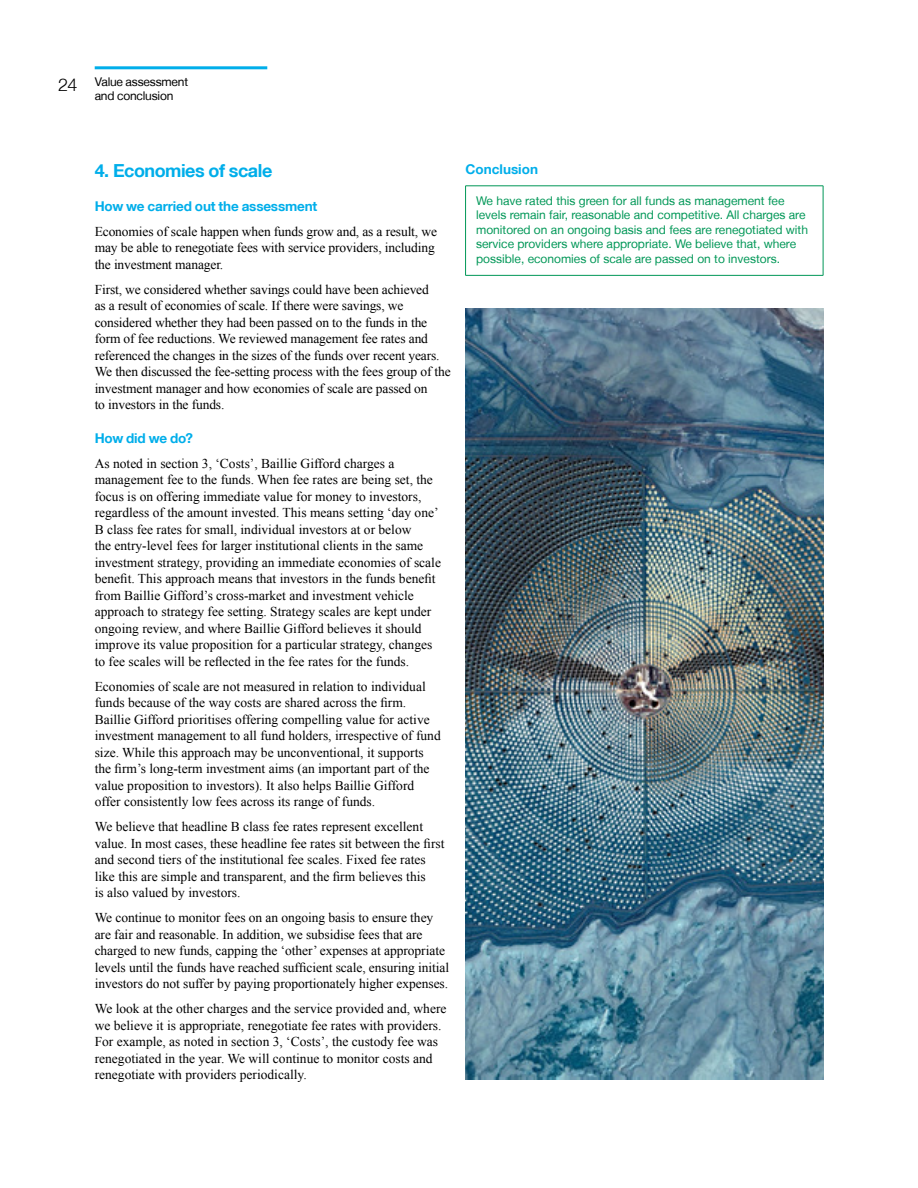
<style>
.page{position:relative;width:918px;height:1188px;background:#fff}
.page>*{position:absolute;margin:0;border:0;box-sizing:border-box;transform-origin:0 0}
.t1{font:700 18px "Helvetica Neue LT";letter-spacing:-.025em;color:#00aeea}
.t2{font:300 18px "Helvetica Neue LT";color:#000}
.t3{font:13.5px/16.5px "Times New Roman";color:#000}
.t4{font:700 13.5px "Helvetica Neue LT";letter-spacing:-.01em;color:#00aeea}
.t5{font:12px/14.4px "Helvetica Neue LT";color:#009757}
.t6{font:12px/13.5px "Helvetica Neue LT";letter-spacing:-.015em;color:#000}
</style>
<div class="page">
<hr style="left:95px;top:66px;width:172px;height:3px;background:#00aeea">
<img style="left:465px;top:309px;width:358px;height:771px">
<hr style="left:465px;top:186px;width:358px;height:1px;background:#009757">
<hr style="left:465px;top:186px;width:1px;height:89px;background:#009757">
<hr style="left:823px;top:186px;width:1px;height:89px;background:#009757">
<hr style="left:465px;top:275px;width:358px;height:1px;background:#009757">
<h1 class="t2" style="left:58px;top:73px;width:21px">24</h1>
<p class="t6" style="left:95px;top:75px;width:95px">Value assessment and conclusion</p>
<h1 class="t1" style="left:95px;top:160px;width:179px">4. Economies of scale</h1>
<p class="t4" style="left:95px;top:198px;width:224px">How we carried out the assessment</p>
<p class="t3" style="left:95px;top:223px;width:344px">Economies of scale happen when funds grow and, as a result, we may be able to renegotiate fees with service providers, including the investment manager.</p>
<p class="t3" style="left:95px;top:281px;width:358px">First, we considered whether savings could have been achieved<br>as a result of economies of scale. If there were savings, we considered whether they had been passed on to the funds in the form of fee reductions. We reviewed management fee rates and referenced the changes in the sizes of the funds over recent years.<br>We then discussed the fee-setting process with the fees group of the investment manager and how economies of scale are passed on<br>to investors in the funds.</p>
<p class="t4" style="left:95px;top:430px;width:100px">How did we do?</p>
<p class="t3" style="left:95px;top:455px;width:348px">As noted in section 3, ‘Costs’, Baillie Gifford charges a management fee to the funds. When fee rates are being set, the focus is on offering immediate value for money to investors, regardless of the amount invested. This means setting ‘day one’ B class fee rates for small, individual investors at or below<br>the entry-level fees for larger institutional clients in the same investment strategy, providing an immediate economies of scale benefit. This approach means that investors in the funds benefit from Baillie Gifford’s cross-market and investment vehicle approach to strategy fee setting. Strategy scales are kept under ongoing review, and where Baillie Gifford believes it should improve its value proposition for a particular strategy, changes to fee scales will be reflected in the fee rates for the funds.</p>
<p class="t3" style="left:95px;top:678px;width:348px">Economies of scale are not measured in relation to individual funds because of the way costs are shared across the firm.<br>Baillie Gifford prioritises offering compelling value for active investment management to all fund holders, irrespective of fund size. While this approach may be unconventional, it supports the firm’s long-term investment aims (an important part of the value proposition to investors). It also helps Baillie Gifford offer consistently low fees across its range of funds.</p>
<p class="t3" style="left:95px;top:818px;width:351px">We believe that headline B class fee rates represent excellent value. In most cases, these headline fee rates sit between the first and second tiers of the institutional fee scales. Fixed fee rates like this are simple and transparent, and the firm believes this<br>is also valued by investors.</p>
<p class="t3" style="left:95px;top:909px;width:356px">We continue to monitor fees on an ongoing basis to ensure they are fair and reasonable. In addition, we subsidise fees that are charged to new funds, capping the ‘other’ expenses at appropriate levels until the funds have reached sufficient scale, ensuring initial investors do not suffer by paying proportionately higher expenses.</p>
<p class="t3" style="left:95px;top:1000px;width:353px">We look at the other charges and the service provided and, where we believe it is appropriate, renegotiate fee rates with providers.<br>For example, as noted in section 3, ‘Costs’, the custody fee was renegotiated in the year. We will continue to monitor costs and renegotiate with providers periodically.</p>
<p class="t4" style="left:466px;top:161px;width:74px">Conclusion</p>
<p class="t5" style="left:476px;top:193px;width:333px">We have rated this green for all funds as management fee levels remain fair, reasonable and competitive. All charges are monitored on an ongoing basis and fees are renegotiated with service providers where appropriate. We believe that, where possible, economies of scale are passed on to investors.</p>
</div>
